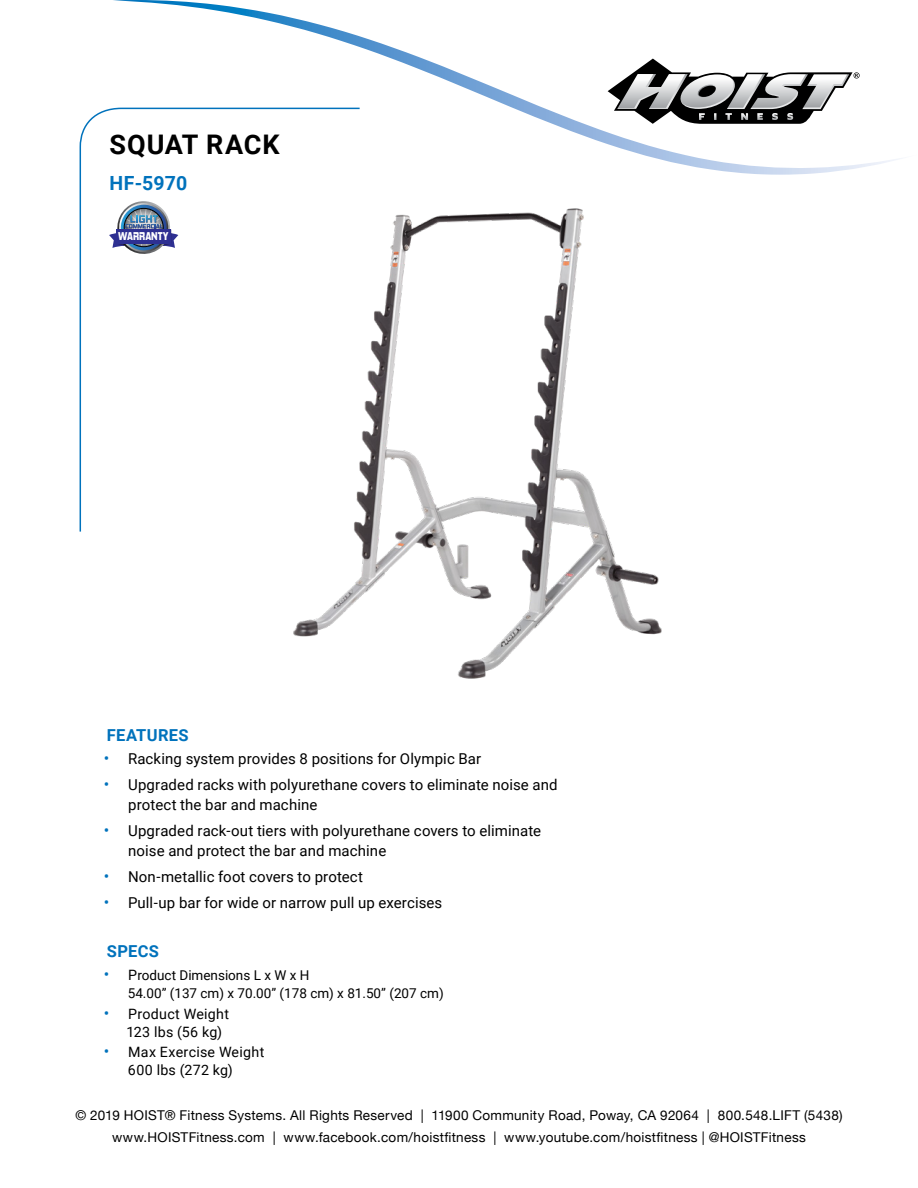
<style>
.page{position:relative;width:918px;height:1188px;background:#fff}
.page>*{position:absolute;margin:0;border:0;box-sizing:border-box;transform-origin:0 0}
.t1{font:700 27px "Roboto";letter-spacing:.035em;color:#000}
.t2{font:700 19.5px "Roboto";letter-spacing:.01em;color:#0072bc}
.t3{font:700 16.5px "Roboto";letter-spacing:.02em;color:#0072bc}
.t4{font:15px/19.5px "Roboto";letter-spacing:.005em;color:#000}
.t5{font:14.25px/18px "Roboto";letter-spacing:.02em;color:#000}
.t6{font:13.5px/22.5px "Helvetica Neue";letter-spacing:.02em;color:#000;text-align:center}
.t7{font:13.5px/18px "Roboto";color:#000}
.t8{font:11.7px "Hemi Head Eb";color:#fff;scale:.8 1}
.s1{font-size:16.5px;color:#0072bc}
.s2{font-size:14.25px}
</style>
<div class="page">
<svg style="left:113px;top:0;width:789px;height:175px"></svg>
<svg style="left:608px;top:59px;width:252px;height:65px"></svg>
<svg style="left:79px;top:107px;width:282px;height:425px"></svg>
<svg style="left:109px;top:201px;width:69px;height:57px"></svg>
<img style="left:286px;top:201px;width:376px;height:478px">
<p class="t1" style="left:110px;top:126px;width:172px">SQUAT RACK</p>
<p class="t2" style="left:109px;top:169px;width:79px">HF-5970</p>
<p class="t8" style="left:118px;top:229px;width:64px">WARRANTY</p>
<p class="t3" style="left:107px;top:724px;width:83px">FEATURES</p>
<p class="t4" style="left:104px;top:748px;width:379px"><span class="s1">•</span> Racking system provides 8 positions for Olympic Bar</p>
<p class="t4" style="left:128px;top:775px;width:431px;text-indent:-24px"><span class="s1">•</span> Upgraded racks with polyurethane covers to eliminate noise and protect the bar and machine</p>
<p class="t4" style="left:128px;top:820px;width:414px;text-indent:-24px"><span class="s1">•</span> Upgraded rack-out tiers with polyurethane covers to eliminate noise and protect the bar and machine</p>
<p class="t4" style="left:104px;top:866px;width:261px"><span class="s1">•</span> Non-metallic foot covers to protect</p>
<p class="t4" style="left:104px;top:892px;width:340px"><span class="s1">•</span> Pull-up bar for wide or narrow pull up exercises</p>
<p class="t3" style="left:107px;top:940px;width:54px">SPECS</p>
<p class="t7" style="left:128px;top:966px;width:317px;text-indent:-24px"><span class="s1">•</span> <span class="s2">P</span>roduct Dimensions L x W x H<br>54.00” (137 cm) x 70.00” (178 cm) x 81.50” (207 cm)</p>
<p class="t5" style="left:127px;top:1004px;width:104px;text-indent:-23px"><span class="s1">•</span> Product Weight<br>123 lbs (56 kg)</p>
<p class="t5" style="left:104px;top:1043px;width:162px;text-align:center"><span class="s1">•</span> Max Exercise Weight<br>600 lbs (272 kg)</p>
<p class="t6" style="left:75px;top:1105px;width:769px">© 2019 HOIST® Fitness Systems. All Rights Reserved | 11900 Community Road, Poway, CA 92064 | 800.548.LIFT (5438) www.HOISTFitness.com | www.facebook.com/hoistfitness | www.youtube.com/hoistfitness | @HOISTFitness</p>
</div>
